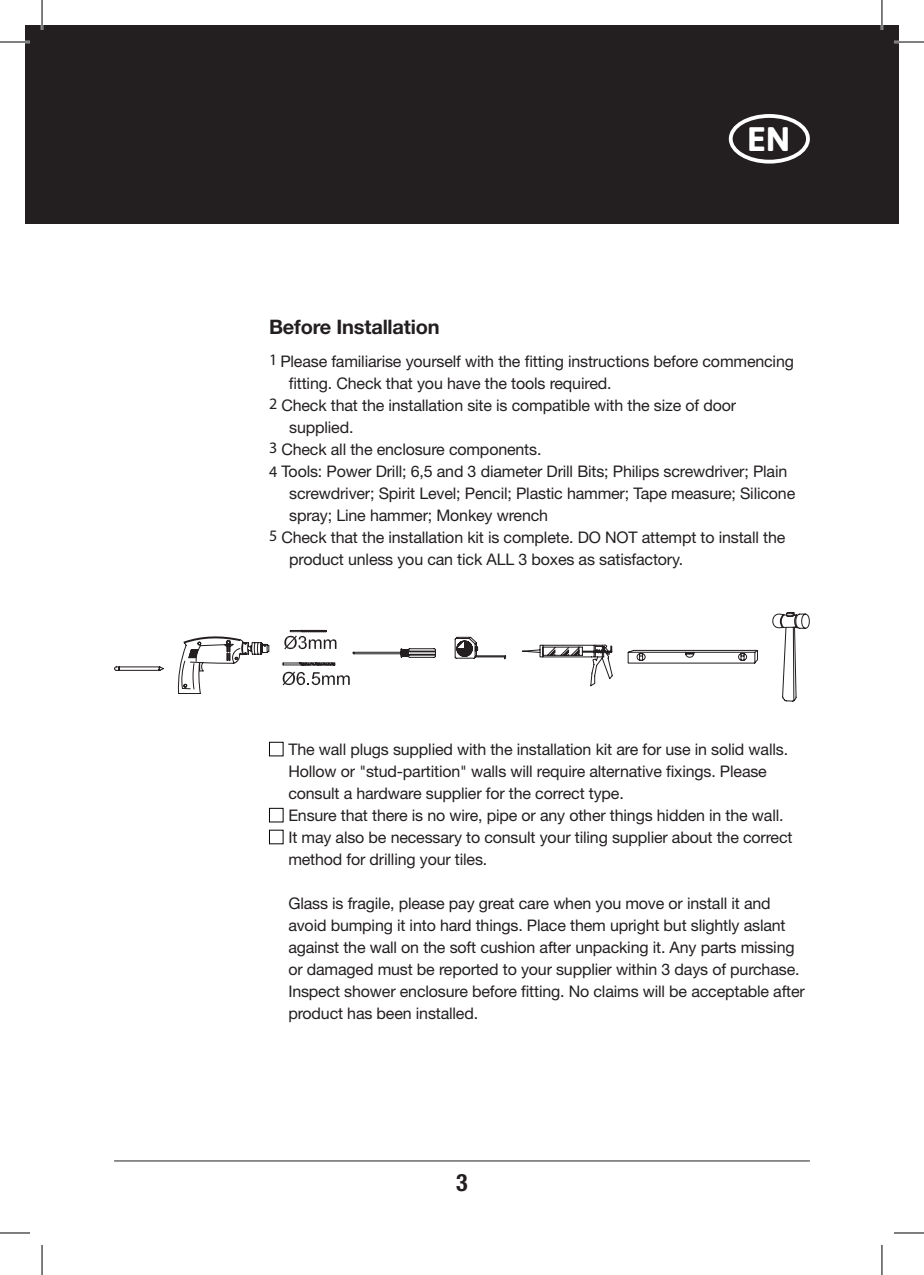
<style>
.page{position:relative;width:924px;height:1275px;background:#fff}
.page>*{position:absolute;margin:0;border:0;box-sizing:border-box;transform-origin:0 0}
.t1{font:700 34px "Asap";color:#fff}
.t2{font:700 condensed 24px "Helvetica Neue LT Std";color:#231f20}
.t3{font:700 20px "Helvetica Neue LT Std";letter-spacing:-.01em;color:#231f20}
.t4{font:16px/22px "Helvetica Neue LT Std";letter-spacing:-.01em;color:#231f20}
.s1{font-family:"Myriad Pro"}
</style>
<div class="page">
<hr style="left:114px;top:1160px;width:695px;height:1px;background:#231f20">
<div style="left:25px;top:25px;width:873px;height:198px;background:#231f20"></div>
<svg style="left:114px;top:612px;width:696px;height:90px"></svg>
<div style="left:728px;top:114px;width:81px;height:50px;border:4px solid #fff;border-radius:50%"></div>
<div style="left:269px;top:742px;width:14px;height:14px;border:1px solid #040503"></div>
<div style="left:269px;top:808px;width:14px;height:14px;border:1px solid #040503"></div>
<div style="left:269px;top:829px;width:14px;height:15px;border:1px solid #040503"></div>
<hr style="left:0;top:41px;width:30px;height:2px;background:#fff">
<hr style="left:893px;top:41px;width:30px;height:2px;background:#fff">
<hr style="left:41px;top:0;width:2px;height:30px;background:#fff">
<hr style="left:880px;top:0;width:2px;height:30px;background:#fff">
<hr style="left:0;top:42px;width:30px;height:1px;background:#000">
<hr style="left:893px;top:42px;width:30px;height:1px;background:#000">
<hr style="left:0;top:1232px;width:30px;height:1px;background:#000">
<hr style="left:893px;top:1232px;width:30px;height:1px;background:#000">
<hr style="left:42px;top:0;width:1px;height:30px;background:#000">
<hr style="left:42px;top:1245px;width:1px;height:30px;background:#000">
<hr style="left:881px;top:0;width:1px;height:30px;background:#000">
<hr style="left:881px;top:1245px;width:1px;height:30px;background:#000">
<h1 class="t1" style="left:747px;top:116px;width:45px">EN</h1>
<p class="t3" style="left:269px;top:314px;width:172px">Before Installation</p>
<p class="t4" style="left:269px;top:350px;width:526px"><span class="s1">1</span> Please familiarise yourself with the fitting instructions before commencing</p>
<p class="t4" style="left:288px;top:372px;width:324px">fitting. Check that you have the tools required.</p>
<p class="t4" style="left:269px;top:394px;width:468px"><span class="s1">2</span> Check that the installation site is compatible with the size of door</p>
<p class="t4" style="left:289px;top:416px;width:66px">supplied.</p>
<p class="t4" style="left:269px;top:438px;width:274px"><span class="s1">3</span> Check all the enclosure components.</p>
<p class="t4" style="left:269px;top:460px;width:519px"><span class="s1">4</span> Tools: Power Drill; 6,5 and 3 diameter Drill Bits; Philips screwdriver; Plain</p>
<p class="t4" style="left:289px;top:482px;width:507px">screwdriver; Spirit Level; Pencil; Plastic hammer; Tape measure; Silicone</p>
<p class="t4" style="left:289px;top:504px;width:260px">spray; Line hammer; Monkey wrench</p>
<p class="t4" style="left:269px;top:526px;width:517px"><span class="s1">5</span> Check that the installation kit is complete. DO NOT attempt to install the</p>
<p class="t4" style="left:289px;top:548px;width:395px">product unless you can tick ALL 3 boxes as satisfactory.</p>
<p class="t4" style="left:288px;top:738px;width:505px">The wall plugs supplied with the installation kit are for use in solid walls.<br>Hollow or "stud-partition" walls will require alternative fixings. Please consult a hardware supplier for the correct type.<br>Ensure that there is no wire, pipe or any other things hidden in the wall.<br>It may also be necessary to consult your tiling supplier about the correct method for drilling your tiles.</p>
<p class="t4" style="left:288px;top:892px;width:518px">Glass is fragile, please pay great care when you move or install it and avoid bumping it into hard things. Place them upright but slightly aslant against the wall on the soft cushion after unpacking it. Any parts missing or damaged must be reported to your supplier within 3 days of purchase.<br>Inspect shower enclosure before fitting. No claims will be acceptable after product has been installed.</p>
<h2 class="t2" style="left:456px;top:1167px;width:13px">3</h2>
</div>
